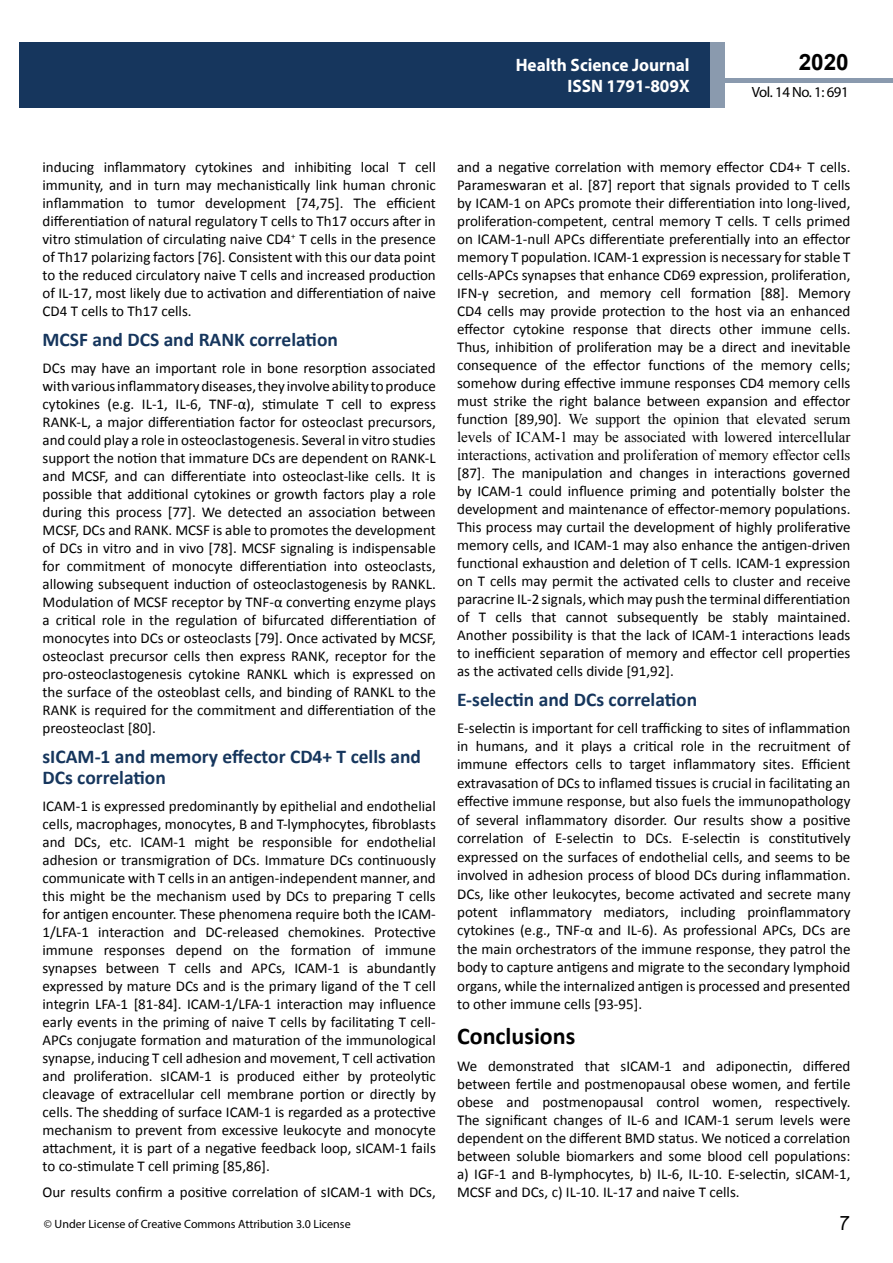
<style>
.page{position:relative;width:893px;height:1263px;background:#fff}
.page>*{position:absolute;margin:0;border:0;box-sizing:border-box;transform-origin:0 0}
.t1{font:25.5px "Tunga";color:#000}
.t2{font:700 24px "Calibri";color:#000}
.t3{font:700 22.5px "Arial";color:#000}
.t4{font:700 19.5px/21.5px "Calibri";color:#16365d}
.t5{font:700 18px/21.6px "Myriad Pro";color:#fff;text-align:right;scale:.96 1}
.t6{font:15px/18px "Calibri";color:#000;text-align:justify}
.t7{font:15px/18px "Times New Roman";color:#000;text-align:justify}
.t8{font:14.85px "Myriad Pro";letter-spacing:-.03em;color:#000}
.t9{font:12px "Myriad Pro";color:#000}
.s1{font-family:"Calibri"}
.s2{font-family:"Times New Roman"}
</style>
<div class="page">
<hr style="left:725px;top:78px;width:168px;height:4px;background:#8a9aae">
<div style="left:19px;top:42px;width:690px;height:66px;background:#16365d"></div>
<div style="left:709px;top:42px;width:16px;height:66px;background:#8a9aae"></div>
<p class="t5" style="left:517px;top:53px;width:198px">ARCHIVOS DE MEDICINA<br>ISSN 169 - 465</p>
<h3 class="t3" style="left:799px;top:47px;width:52px">2020</h3>
<p class="t5" style="left:516px;top:53px;width:183px">Health Science Journal<br>ISSN 1791-809X</p>
<p class="t8" style="left:752px;top:83px;width:98px">Vol. 14 No. 1: 691</p>
<p class="t6" style="left:43px;top:158px;width:395px">inducing inflammatory cytokines and inhibiting local T cell immunity, and in turn may mechanistically link human chronic inflammation to tumor development [74,75]. The efficient differentiation of natural regulatory T cells to Th17 occurs after in vitro stimulation of circulating naive CD4<sup>+</sup> T cells in the presence of Th17 polarizing factors [76]. Consistent with this our data point to the reduced circulatory naive T cells and increased production of IL-17, most likely due to activation and differentiation of naive CD4 T cells to Th17 cells.</p>
<h3 class="t4" style="left:43px;top:329px;width:297px">MCSF and DCS and RANK correlation</h3>
<p class="t6" style="left:43px;top:359px;width:395px">DCs may have an important role in bone resorption associated with various inflammatory diseases, they involve ability to produce cytokines (e.g. IL-1, IL-6, TNF-α), stimulate T cell to express RANK-L, a major differentiation factor for osteoclast precursors, and could play a role in osteoclastogenesis. Several in vitro studies support the notion that immature DCs are dependent on RANK-L and MCSF, and can differentiate into osteoclast-like cells. It is possible that additional cytokines or growth factors play a role during this process [77]. We detected an association between MCSF, DCs and RANK. MCSF is able to promotes the development of DCs in vitro and in vivo [78]. MCSF signaling is indispensable for commitment of monocyte differentiation into osteoclasts, allowing subsequent induction of osteoclastogenesis by RANKL.<br>Modulation of MCSF receptor by TNF-α converting enzyme plays a critical role in the regulation of bifurcated differentiation of monocytes into DCs or osteoclasts [79]. Once activated by MCSF, osteoclast precursor cells then express RANK, receptor for the pro-osteoclastogenesis cytokine RANKL which is expressed on the surface of the osteoblast cells, and binding of RANKL to the RANK is required for the commitment and differentiation of the preosteoclast [80].</p>
<h3 class="t4" style="left:43px;top:746px;width:380px">sICAM-1 and memory effector CD4+ T cells and<br>DCs correlation</h3>
<p class="t6" style="left:43px;top:797px;width:395px">ICAM-1 is expressed predominantly by epithelial and endothelial cells, macrophages, monocytes, B and T-lymphocytes, fibroblasts and DCs, etc. ICAM-1 might be responsible for endothelial adhesion or transmigration of DCs. Immature DCs continuously communicate with T cells in an antigen-independent manner, and this might be the mechanism used by DCs to preparing T cells for antigen encounter. These phenomena require both the ICAM-1/LFA-1 interaction and DC-released chemokines. Protective immune responses depend on the formation of immune synapses between T cells and APCs, ICAM-1 is abundantly expressed by mature DCs and is the primary ligand of the T cell integrin LFA-1 [81-84]. ICAM-1/LFA-1 interaction may influence early events in the priming of naive T cells by facilitating T cell-APCs conjugate formation and maturation of the immunological synapse, inducing T cell adhesion and movement, T cell activation and proliferation. sICAM-1 is produced either by proteolytic cleavage of extracellular cell membrane portion or directly by cells. The shedding of surface ICAM-1 is regarded as a protective mechanism to prevent from excessive leukocyte and monocyte attachment, it is part of a negative feedback loop, sICAM-1 fails to co-stimulate T cell priming [85,86].</p>
<p class="t6" style="left:43px;top:1183px;width:395px">Our results confirm a positive correlation of sICAM-1 with DCs,</p>
<p class="t6" style="left:457px;top:158px;width:395px">and a negative correlation with memory effector CD4+ T cells.<br>Parameswaran et al. [87] report that signals provided to T cells by ICAM-1 on APCs promote their differentiation into long-lived, proliferation-competent, central memory T cells. T cells primed on ICAM-1-null APCs differentiate preferentially into an effector memory T population. ICAM-1 expression is necessary for stable T cells-APCs synapses that enhance CD69 expression, proliferation, IFN-γ secretion, and memory cell formation [88]. Memory CD4 cells may provide protection to the host via an enhanced effector cytokine response that directs other immune cells.<br>Thus, inhibition of proliferation may be a direct and inevitable consequence of the effector functions of the memory cells; somehow during effective immune responses CD4 memory cells must strike the right balance between expansion and effector</p>
<p class="t7" style="left:457px;top:410px;width:395px"><span class="s1">function [89,90].</span> We support the opinion that elevated serum levels of ICAM-1 may be associated with lowered intercellular interactions, activation and proliferation of memory effector cells</p>
<p class="t6" style="left:457px;top:464px;width:395px">[87]<span class="s2">.</span> The manipulation and changes in interactions governed by ICAM-1 could influence priming and potentially bolster the development and maintenance of effector-memory populations.<br>This process may curtail the development of highly proliferative memory cells, and ICAM-1 may also enhance the antigen-driven functional exhaustion and deletion of T cells. ICAM-1 expression on T cells may permit the activated cells to cluster and receive paracrine IL-2 signals, which may push the terminal differentiation of T cells that cannot subsequently be stably maintained.<br>Another possibility is that the lack of ICAM-1 interactions leads to inefficient separation of memory and effector cell properties as the activated cells divide [91,92].</p>
<h3 class="t4" style="left:457px;top:689px;width:242px">E-selectin and DCs correlation</h3>
<p class="t6" style="left:457px;top:719px;width:395px;line-height:18.5px">E-selectin is important for cell trafficking to sites of inflammation in humans, and it plays a critical role in the recruitment of immune effectors cells to target inflammatory sites. Efficient extravasation of DCs to inflamed tissues is crucial in facilitating an effective immune response, but also fuels the immunopathology of several inflammatory disorder. Our results show a positive correlation of E-selectin to DCs. E-selectin is constitutively expressed on the surfaces of endothelial cells, and seems to be involved in adhesion process of blood DCs during inflammation.<br>DCs, like other leukocytes, become activated and secrete many potent inflammatory mediators, including proinflammatory cytokines (e.g., TNF-α and IL-6). As professional APCs, DCs are the main orchestrators of the immune response, they patrol the body to capture antigens and migrate to the secondary lymphoid organs, while the internalized antigen is processed and presented to other immune cells [93-95].</p>
<h2 class="t2" style="left:457px;top:1021px;width:120px">Conclusions</h2>
<p class="t6" style="left:457px;top:1057px;width:395px">We demonstrated that sICAM-1 and adiponectin, differed between fertile and postmenopausal obese women, and fertile obese and postmenopausal control women, respectively.<br>The significant changes of IL-6 and ICAM-1 serum levels were dependent on the different BMD status. We noticed a correlation between soluble biomarkers and some blood cell populations: a) IGF-1 and B-lymphocytes, b) IL-6, IL-10. E-selectin, sICAM-1, MCSF and DCs, c) IL-10. IL-17 and naive T cells.</p>
<p class="t9" style="left:44px;top:1217px;width:308px">© Under License of Creative Commons Attribution 3.0 License</p>
<h1 class="t1" style="left:839px;top:1206px;width:11px">7</h1>
</div>
